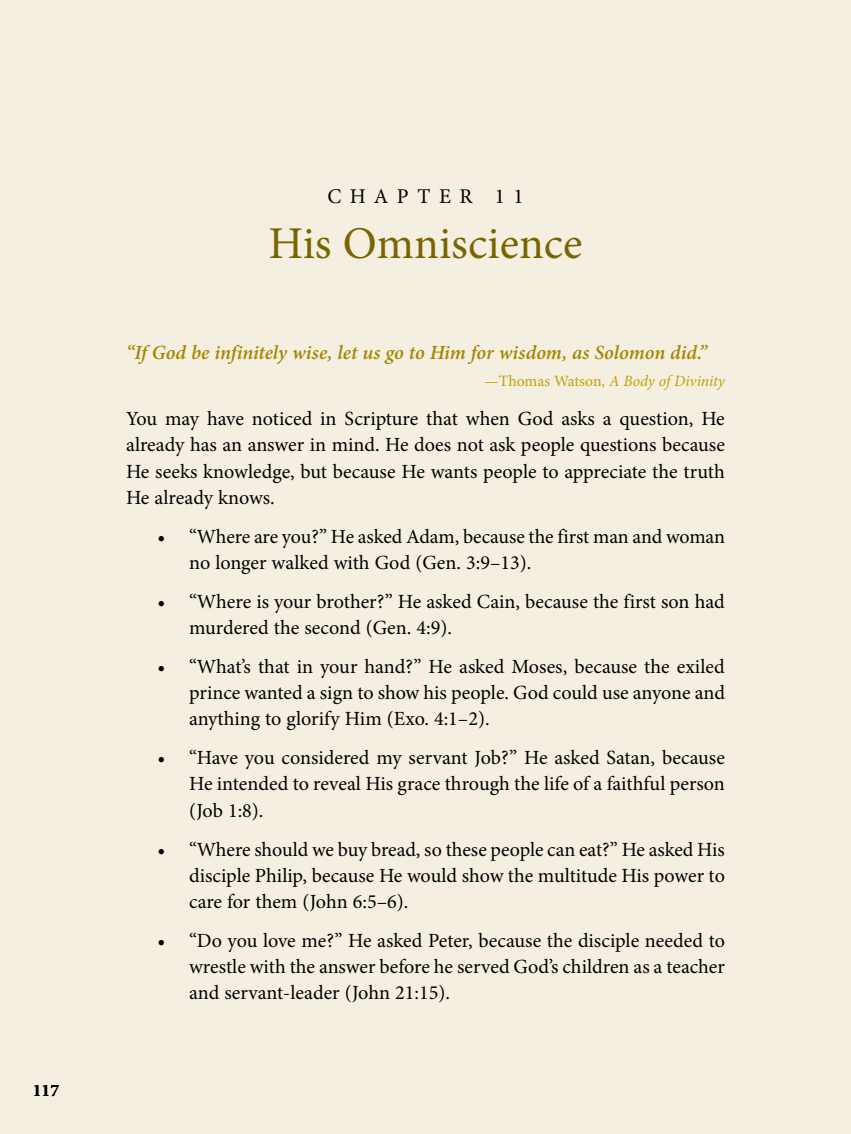
<style>
.page{position:relative;width:851px;height:1134px;background:#fff}
.page>*{position:absolute;margin:0;border:0;box-sizing:border-box;transform-origin:0 0}
.t1{font:45.5px "Minion Pro";color:#796500}
.t2{font:21px "Minion Pro";letter-spacing:.41em;color:#000}
.t3{font:20.12px/26.2px "Minion Pro";letter-spacing:-.005em;color:#000;text-align:justify}
.t4{font:italic 600 20.12px "Minion Pro";letter-spacing:-.005em;color:#a38900}
.t5{font:700 17.5px "Minion Pro";color:#000}
.t6{font:italic 15.75px "Minion Pro";letter-spacing:-.01em;color:#c2a204}
.s1{font-style:normal}
</style>
<div class="page">
<div style="left:0;top:0;width:850px;height:1134px;background:#f5efe1"></div>
<p class="t5" style="left:33px;top:1078px;width:28px">117</p>
<p class="t2" style="left:327px;top:182px;width:198px">CHAPTER 11</p>
<h1 class="t1" style="left:268px;top:213px;width:315px">His Omniscience</h1>
<p class="t4" style="left:126px;top:339px;width:582px">“If God be infinitely wise, let us go to Him for wisdom, as Solomon did.”</p>
<p class="t6" style="left:484px;top:370px;width:242px"><span class="s1">—Thomas Watson,</span> A Body of Divinity</p>
<p class="t3" style="left:126px;top:406px;width:600px">You may have noticed in Scripture that when God asks a question, He already has an answer in mind. He does not ask people questions because He seeks knowledge, but because He wants people to appreciate the truth He already knows.</p>
<p class="t3" style="left:189px;top:523px;width:537px;text-indent:-32px">• “Where are you?” He asked Adam, because the first man and woman no longer walked with God (Gen. 3:9–13).</p>
<p class="t3" style="left:189px;top:588px;width:537px;text-indent:-31px">• “Where is your brother?” He asked Cain, because the first son had murdered the second (Gen. 4:9).</p>
<p class="t3" style="left:189px;top:653px;width:537px;text-indent:-31px">• “What’s that in your hand?” He asked Moses, because the exiled prince wanted a sign to show his people. God could use anyone and anything to glorify Him (Exo. 4:1–2).</p>
<p class="t3" style="left:189px;top:745px;width:537px;text-indent:-31px">• “Have you considered my servant Job?” He asked Satan, because He intended to reveal His grace through the life of a faithful person (Job 1:8).</p>
<p class="t3" style="left:189px;top:836px;width:537px;text-indent:-31px">• “Where should we buy bread, so these people can eat?” He asked His disciple Philip, because He would show the multitude His power to care for them (John 6:5–6).</p>
<p class="t3" style="left:189px;top:927px;width:537px;text-indent:-31px">• “Do you love me?” He asked Peter, because the disciple needed to wrestle with the answer before he served God’s children as a teacher and servant-leader (John 21:15).</p>
</div>
